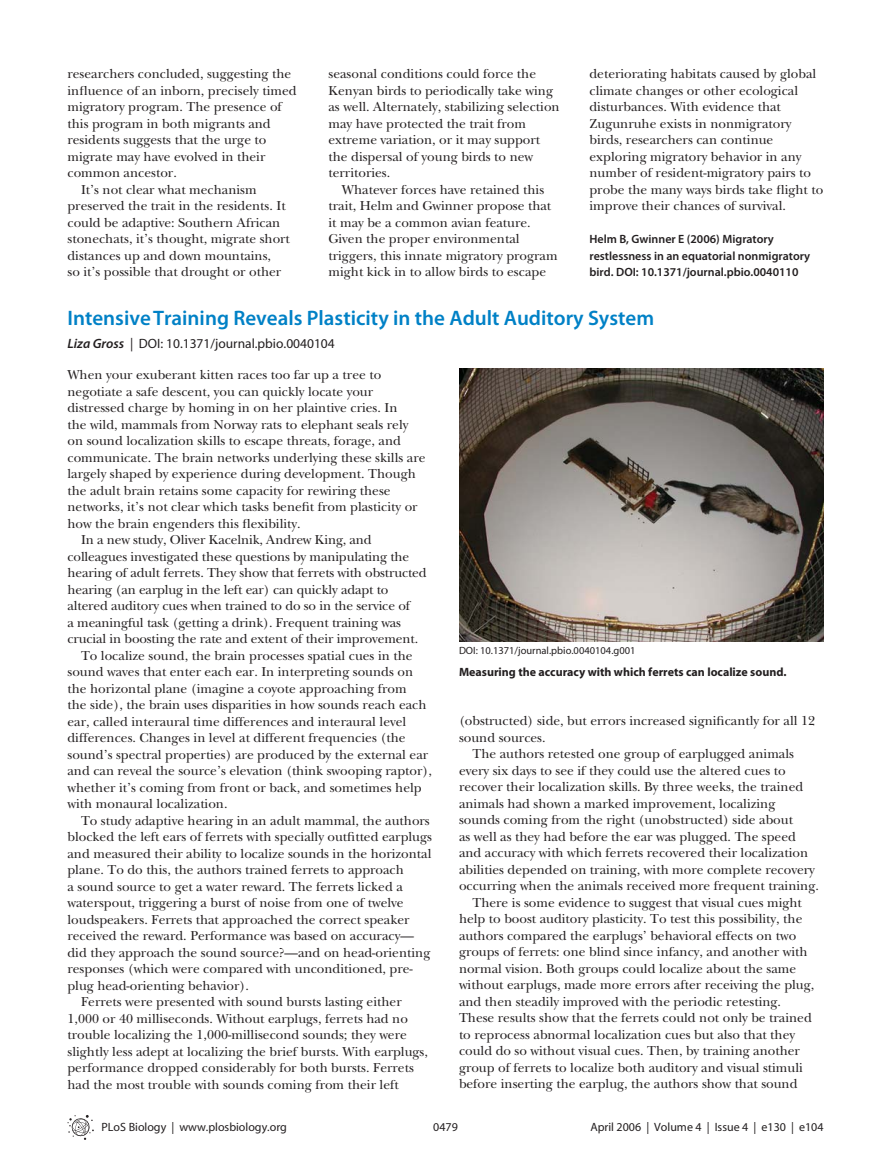
<style>
.page{position:relative;width:891px;height:1175px;background:#fff}
.page>*{position:absolute;margin:0;border:0;box-sizing:border-box;transform-origin:0 0}
.t1{font:600 21px "P Lo S Sans";color:#0081c6}
.t2{font:500 13.5px/16.5px "PLB Iserif";color:#231f20}
.t3{font:13.5px "P Lo S Sans";color:#231f20}
.t4{font:600 12px/16.5px "P Lo S Sans";color:#231f20}
.t5{font:12px "P Lo S Sans";color:#231f20}
.t6{font:700 12px "P Lo S Sans";color:#231f20}
.t7{font:10.5px "P Lo S Sans";color:#231f20}
.s1{font-weight:600;font-style:italic}
</style>
<div class="page">
<svg style="left:68px;top:1115px;width:26px;height:24px"></svg>
<img style="left:459px;top:368px;width:365px;height:273px">
<p class="t2" style="left:68px;top:67px;width:225px">researchers concluded, suggesting the</p>
<p class="t2" style="left:68px;top:83px;width:231px">influence of an inborn, precisely timed</p>
<p class="t2" style="left:68px;top:99px;width:216px">migratory program. The presence of</p>
<p class="t2" style="left:68px;top:116px;width:205px">this program in both migrants and</p>
<p class="t2" style="left:68px;top:132px;width:200px">residents suggests that the urge to</p>
<p class="t2" style="left:68px;top:149px;width:199px">migrate may have evolved in their</p>
<p class="t2" style="left:68px;top:165px;width:111px">common ancestor.</p>
<p class="t2" style="left:81px;top:182px;width:177px">It’s not clear what mechanism</p>
<p class="t2" style="left:68px;top:198px;width:220px">preserved the trait in the residents. It</p>
<p class="t2" style="left:68px;top:215px;width:214px">could be adaptive: Southern African</p>
<p class="t2" style="left:68px;top:231px;width:224px">stonechats, it’s thought, migrate short</p>
<p class="t2" style="left:68px;top:248px;width:205px">distances up and down mountains,</p>
<p class="t2" style="left:68px;top:264px;width:215px">so it’s possible that drought or other</p>
<p class="t2" style="left:328px;top:66px;width:233px">seasonal conditions could force the Kenyan birds to periodically take wing as well. Alternately, stabilizing selection may have protected the trait from extreme variation, or it may support the dispersal of young birds to new territories.</p>
<p class="t2" style="left:328px;top:182px;width:231px;text-indent:14px">Whatever forces have retained this trait, Helm and Gwinner propose that it may be a common avian feature.<br>Given the proper environmental triggers, this innate migratory program might kick in to allow birds to escape</p>
<p class="t2" style="left:589px;top:66px;width:235px">deteriorating habitats caused by global climate changes or other ecological disturbances. With evidence that Zugunruhe exists in nonmigratory birds, researchers can continue exploring migratory behavior in any number of resident-migratory pairs to probe the many ways birds take flight to improve their chances of survival.</p>
<p class="t4" style="left:590px;top:232px;width:222px">Helm B, Gwinner E (2006) Migratory restlessness in an equatorial nonmigratory bird. DOI: 10.1371/journal.pbio.0040110</p>
<h1 class="t1" style="left:68px;top:310px;width:588px">Intensive Training Reveals Plasticity in the Adult Auditory System</h1>
<p class="t3" style="left:68px;top:335px;width:269px"><span class="s1">Liza Gross</span> | DOI: 10.1371/journal.pbio.0040104</p>
<p class="t2" style="left:68px;top:367px;width:315px">When your exuberant kitten races too far up a tree to</p>
<p class="t2" style="left:68px;top:384px;width:307px">negotiate a safe descent, you can quickly locate your</p>
<p class="t2" style="left:68px;top:400px;width:331px">distressed charge by homing in on her plaintive cries. In</p>
<p class="t2" style="left:68px;top:417px;width:343px">the wild, mammals from Norway rats to elephant seals rely</p>
<p class="t2" style="left:68px;top:433px;width:335px">on sound localization skills to escape threats, forage, and</p>
<p class="t2" style="left:68px;top:450px;width:360px">communicate. The brain networks underlying these skills are</p>
<p class="t2" style="left:68px;top:466px;width:350px">largely shaped by experience during development. Though</p>
<p class="t2" style="left:68px;top:483px;width:325px">the adult brain retains some capacity for rewiring these</p>
<p class="t2" style="left:68px;top:499px;width:352px">networks, it’s not clear which tasks benefit from plasticity or</p>
<p class="t2" style="left:68px;top:516px;width:235px">how the brain engenders this flexibility.</p>
<p class="t2" style="left:81px;top:532px;width:292px">In a new study, Oliver Kacelnik, Andrew King, and</p>
<p class="t2" style="left:68px;top:549px;width:343px">colleagues investigated these questions by manipulating the</p>
<p class="t2" style="left:68px;top:565px;width:361px">hearing of adult ferrets. They show that ferrets with obstructed</p>
<p class="t2" style="left:68px;top:582px;width:323px">hearing (an earplug in the left ear) can quickly adapt to</p>
<p class="t2" style="left:68px;top:598px;width:344px">altered auditory cues when trained to do so in the service of</p>
<p class="t2" style="left:68px;top:615px;width:335px">a meaningful task (getting a drink). Frequent training was</p>
<p class="t2" style="left:68px;top:631px;width:352px">crucial in boosting the rate and extent of their improvement.</p>
<p class="t2" style="left:81px;top:648px;width:333px">To localize sound, the brain processes spatial cues in the</p>
<p class="t2" style="left:68px;top:664px;width:347px">sound waves that enter each ear. In interpreting sounds on</p>
<p class="t2" style="left:68px;top:681px;width:341px">the horizontal plane (imagine a coyote approaching from</p>
<p class="t2" style="left:68px;top:697px;width:361px">the side), the brain uses disparities in how sounds reach each</p>
<p class="t2" style="left:68px;top:714px;width:340px">ear, called interaural time differences and interaural level</p>
<p class="t2" style="left:68px;top:730px;width:340px">differences. Changes in level at different frequencies (the</p>
<p class="t2" style="left:68px;top:747px;width:362px">sound’s spectral properties) are produced by the external ear</p>
<p class="t2" style="left:68px;top:763px;width:366px">and can reveal the source’s elevation (think swooping raptor),</p>
<p class="t2" style="left:68px;top:780px;width:356px">whether it’s coming from front or back, and sometimes help</p>
<p class="t2" style="left:68px;top:796px;width:162px">with monaural localization.</p>
<p class="t2" style="left:81px;top:813px;width:350px">To study adaptive hearing in an adult mammal, the authors</p>
<p class="t2" style="left:68px;top:829px;width:366px">blocked the left ears of ferrets with specially outfitted earplugs</p>
<p class="t2" style="left:68px;top:846px;width:365px">and measured their ability to localize sounds in the horizontal</p>
<p class="t2" style="left:68px;top:862px;width:338px">plane. To do this, the authors trained ferrets to approach</p>
<p class="t2" style="left:68px;top:879px;width:337px">a sound source to get a water reward. The ferrets licked a</p>
<p class="t2" style="left:68px;top:895px;width:338px">waterspout, triggering a burst of noise from one of twelve</p>
<p class="t2" style="left:68px;top:912px;width:344px">loudspeakers. Ferrets that approached the correct speaker</p>
<p class="t2" style="left:68px;top:928px;width:348px">received the reward. Performance was based on accuracy—</p>
<p class="t2" style="left:68px;top:945px;width:364px">did they approach the sound source?—and on head-orienting</p>
<p class="t2" style="left:68px;top:961px;width:347px">responses (which were compared with unconditioned, pre-</p>
<p class="t2" style="left:68px;top:978px;width:183px">plug head-orienting behavior).</p>
<p class="t2" style="left:81px;top:994px;width:322px">Ferrets were presented with sound bursts lasting either</p>
<p class="t2" style="left:68px;top:1011px;width:342px">1,000 or 40 milliseconds. Without earplugs, ferrets had no</p>
<p class="t2" style="left:68px;top:1027px;width:341px">trouble localizing the 1,000-millisecond sounds; they were</p>
<p class="t2" style="left:68px;top:1044px;width:362px">slightly less adept at localizing the brief bursts. With earplugs,</p>
<p class="t2" style="left:68px;top:1060px;width:348px">performance dropped considerably for both bursts. Ferrets</p>
<p class="t2" style="left:68px;top:1077px;width:333px">had the most trouble with sounds coming from their left</p>
<p class="t7" style="left:459px;top:644px;width:178px">DOI: 10.1371/journal.pbio.0040104.g001</p>
<p class="t6" style="left:459px;top:668px;width:329px">Measuring the accuracy with which ferrets can localize sound.</p>
<p class="t2" style="left:459px;top:713px;width:358px">(obstructed) side, but errors increased significantly for all 12</p>
<p class="t2" style="left:459px;top:730px;width:88px">sound sources.</p>
<p class="t2" style="left:472px;top:746px;width:323px">The authors retested one group of earplugged animals</p>
<p class="t2" style="left:459px;top:763px;width:328px">every six days to see if they could use the altered cues to</p>
<p class="t2" style="left:459px;top:779px;width:346px">recover their localization skills. By three weeks, the trained</p>
<p class="t2" style="left:459px;top:796px;width:318px">animals had shown a marked improvement, localizing</p>
<p class="t2" style="left:459px;top:812px;width:335px">sounds coming from the right (unobstructed) side about</p>
<p class="t2" style="left:459px;top:829px;width:338px">as well as they had before the ear was plugged. The speed</p>
<p class="t2" style="left:459px;top:845px;width:351px">and accuracy with which ferrets recovered their localization</p>
<p class="t2" style="left:459px;top:862px;width:357px">abilities depended on training, with more complete recovery</p>
<p class="t2" style="left:459px;top:878px;width:361px">occurring when the animals received more frequent training.</p>
<p class="t2" style="left:472px;top:895px;width:331px">There is some evidence to suggest that visual cues might</p>
<p class="t2" style="left:459px;top:911px;width:345px">help to boost auditory plasticity. To test this possibility, the</p>
<p class="t2" style="left:459px;top:928px;width:339px">authors compared the earplugs’ behavioral effects on two</p>
<p class="t2" style="left:459px;top:944px;width:350px">groups of ferrets: one blind since infancy, and another with</p>
<p class="t2" style="left:459px;top:961px;width:339px">normal vision. Both groups could localize about the same</p>
<p class="t2" style="left:459px;top:977px;width:357px">without earplugs, made more errors after receiving the plug,</p>
<p class="t2" style="left:459px;top:994px;width:324px">and then steadily improved with the periodic retesting.</p>
<p class="t2" style="left:459px;top:1010px;width:354px">These results show that the ferrets could not only be trained</p>
<p class="t2" style="left:459px;top:1027px;width:338px">to reprocess abnormal localization cues but also that they</p>
<p class="t2" style="left:459px;top:1043px;width:343px">could do so without visual cues. Then, by training another</p>
<p class="t2" style="left:459px;top:1060px;width:345px">group of ferrets to localize both auditory and visual stimuli</p>
<p class="t2" style="left:459px;top:1076px;width:340px">before inserting the earplug, the authors show that sound</p>
<p class="t5" style="left:102px;top:1119px;width:187px">PLoS Biology | www.plosbiology.org</p>
<p class="t5" style="left:433px;top:1119px;width:26px">0479</p>
<p class="t5" style="left:590px;top:1119px;width:235px">April 2006 | Volume 4 | Issue 4 | e130 | e104</p>
</div>
